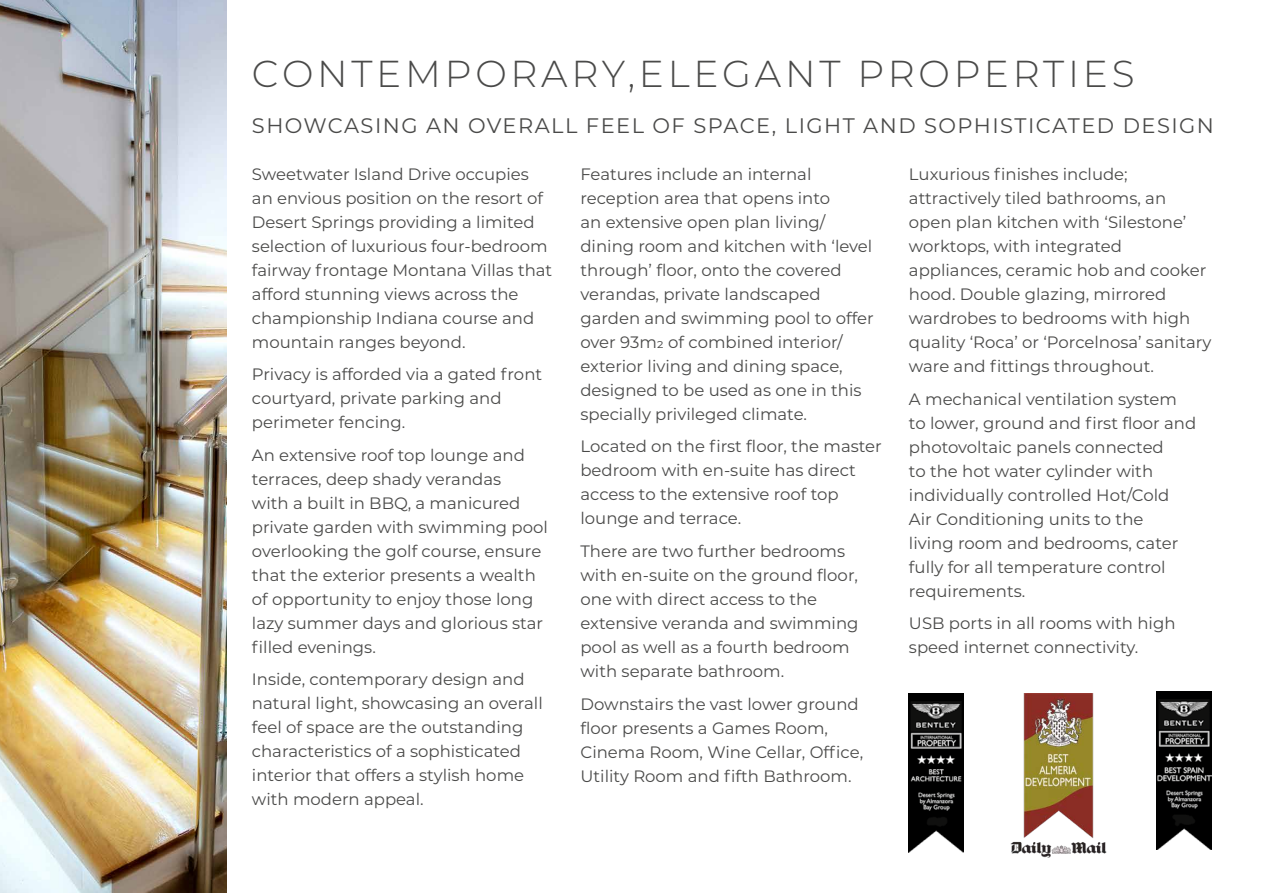
<style>
.page{position:relative;width:1263px;height:893px;background:#fff}
.page>*{position:absolute;margin:0;border:0;box-sizing:border-box;transform-origin:0 0}
.t1{font:300 37.5px "Montserrat";letter-spacing:.1em;color:#4a4a49}
.t2{font:21px "Montserrat";letter-spacing:.07em;color:#4a4a49}
.t3{font:16.5px/24px "Montserrat";color:#4a4a49}
</style>
<div class="page">
<img style="left:0;top:0;width:226px;height:893px">
<img style="left:1010px;top:694px;width:97px;height:164px">
<img style="left:1156px;top:691px;width:56px;height:159px">
<img style="left:908px;top:693px;width:56px;height:159px">
<h1 class="t1" style="left:252px;top:49px;width:884px">CONTEMPORARY,ELEGANT PROPERTIES</h1>
<p class="t2" style="left:252px;top:111px;width:963px">SHOWCASING AN OVERALL FEEL OF SPACE, LIGHT AND SOPHISTICATED DESIGN</p>
<p class="t3" style="left:252px;top:161px;width:302px">Sweetwater Island Drive occupies an envious position on the resort of Desert Springs providing a limited selection of luxurious four-bedroom fairway frontage Montana Villas that afford stunning views across the championship Indiana course and mountain ranges beyond.</p>
<p class="t3" style="left:252px;top:362px;width:292px">Privacy is afforded via a gated front courtyard, private parking and perimeter fencing.</p>
<p class="t3" style="left:252px;top:442px;width:297px">An extensive roof top lounge and terraces, deep shady verandas<br>with a built in BBQ, a manicured private garden with swimming pool overlooking the golf course, ensure that the exterior presents a wealth of opportunity to enjoy those long lazy summer days and glorious star filled evenings.</p>
<p class="t3" style="left:252px;top:667px;width:292px">Inside, contemporary design and natural light, showcasing an overall feel of space are the outstanding characteristics of a sophisticated interior that offers a stylish home with modern appeal.</p>
<p class="t3" style="left:580px;top:161px;width:295px">Features include an internal reception area that opens into<br>an extensive open plan living/ dining room and kitchen with ‘level through’ floor, onto the covered verandas, private landscaped garden and swimming pool to offer over 93m2 of combined interior/ exterior living and dining space, designed to be used as one in this specially privileged climate.</p>
<p class="t3" style="left:580px;top:434px;width:303px">Located on the first floor, the master bedroom with en-suite has direct access to the extensive roof top lounge and terrace.</p>
<p class="t3" style="left:580px;top:539px;width:280px">There are two further bedrooms with en-suite on the ground floor, one with direct access to the extensive veranda and swimming pool as well as a fourth bedroom with separate bathroom.</p>
<p class="t3" style="left:580px;top:691px;width:284px">Downstairs the vast lower ground floor presents a Games Room,<br>Cinema Room, Wine Cellar, Office,<br>Utility Room and fifth Bathroom.</p>
<p class="t3" style="left:909px;top:162px;width:304px">Luxurious finishes include; attractively tiled bathrooms, an open plan kitchen with ‘Silestone’ worktops, with integrated appliances, ceramic hob and cooker hood. Double glazing, mirrored wardrobes to bedrooms with high quality ‘Roca’ or ‘Porcelnosa’ sanitary ware and fittings throughout.</p>
<p class="t3" style="left:909px;top:386px;width:289px">A mechanical ventilation system to lower, ground and first floor and photovoltaic panels connected<br>to the hot water cylinder with individually controlled Hot/Cold<br>Air Conditioning units to the<br>living room and bedrooms, cater fully for all temperature control requirements.</p>
<p class="t3" style="left:909px;top:611px;width:268px">USB ports in all rooms with high speed internet connectivity.</p>
</div>
